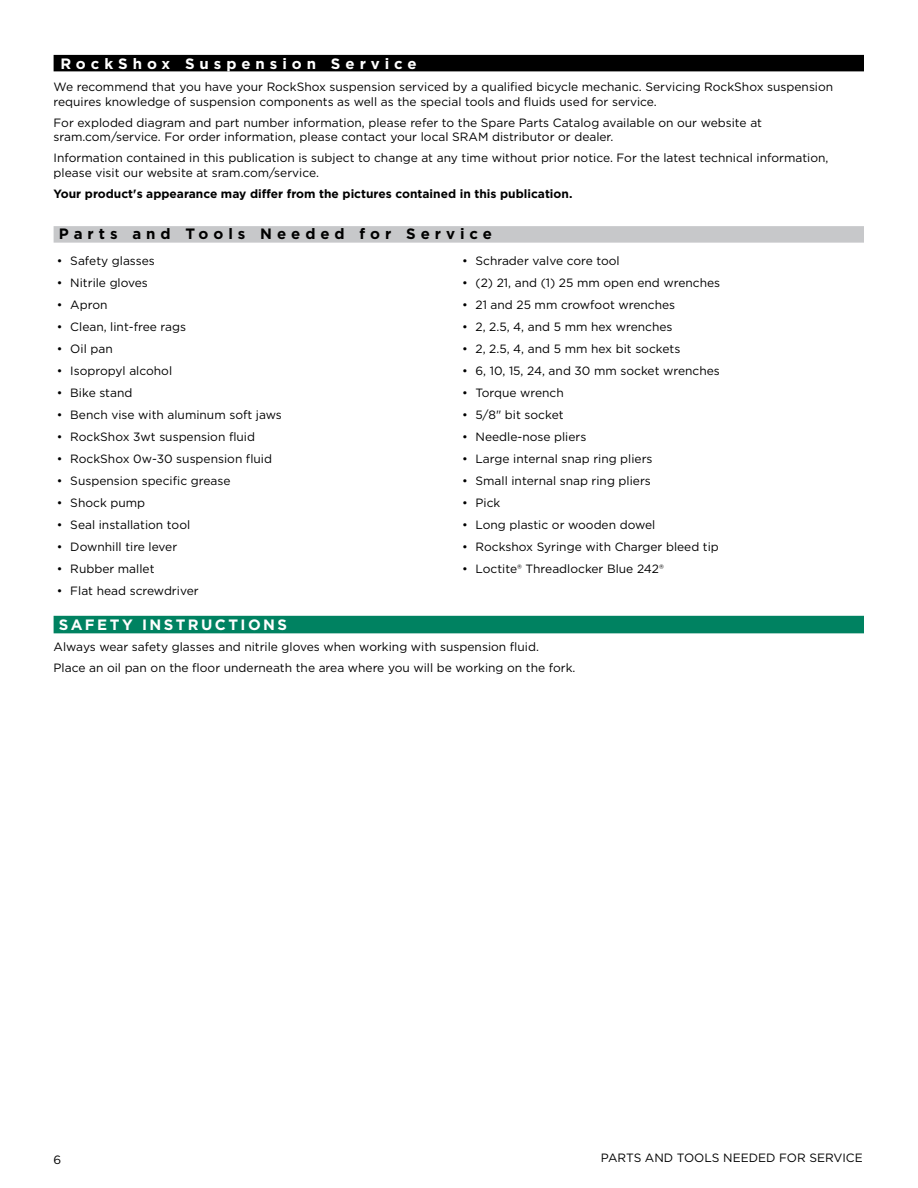
<style>
.page{position:relative;width:918px;height:1188px;background:#fff}
.page>*{position:absolute;margin:0;border:0;box-sizing:border-box;transform-origin:0 0}
.t1{font:700 15px "Gotham";letter-spacing:.33em;color:#000}
.t2{font:700 15px "Gotham";letter-spacing:.33em;color:#fff}
.t3{font:700 15px "Gotham";letter-spacing:.165em;color:#fff}
.t4{font:12px/14.4px "Gotham";color:#000}
.t5{font:700 12px "Gotham";color:#000}
</style>
<div class="page">
<div style="left:54px;top:55px;width:810px;height:16px;background:#000"></div>
<div style="left:54px;top:226px;width:810px;height:17px;background:#c7c8ca"></div>
<div style="left:54px;top:616px;width:810px;height:17px;background:#008261"></div>
<p class="t2" style="left:60px;top:54px;width:358px">RockShox Suspension Service</p>
<p class="t4" style="left:54px;top:79px;width:781px">We recommend that you have your RockShox suspension serviced by a qualified bicycle mechanic. Servicing RockShox suspension requires knowledge of suspension components as well as the special tools and fluids used for service.</p>
<p class="t4" style="left:54px;top:115px;width:710px">For exploded diagram and part number information, please refer to the Spare Parts Catalog available on our website at sram.com/service. For order information, please contact your local SRAM distributor or dealer.</p>
<p class="t4" style="left:54px;top:151px;width:776px">Information contained in this publication is subject to change at any time without prior notice. For the latest technical information, please visit our website at sram.com/service.</p>
<p class="t5" style="left:54px;top:186px;width:520px">Your product's appearance may differ from the pictures contained in this publication.</p>
<p class="t1" style="left:59px;top:224px;width:434px">Parts and Tools N eeded for Service</p>
<p class="t4" style="left:57px;top:254px;width:100px">• Safety glasses</p>
<p class="t4" style="left:57px;top:276px;width:93px">• Nitrile gloves</p>
<p class="t4" style="left:57px;top:298px;width:52px">• Apron</p>
<p class="t4" style="left:57px;top:320px;width:131px">• Clean, lint-free rags</p>
<p class="t4" style="left:57px;top:342px;width:57px">• Oil pan</p>
<p class="t4" style="left:57px;top:364px;width:117px">• Isopropyl alcohol</p>
<p class="t4" style="left:57px;top:386px;width:77px">• Bike stand</p>
<p class="t4" style="left:57px;top:408px;width:227px">• Bench vise with aluminum soft jaws</p>
<p class="t4" style="left:57px;top:430px;width:200px">• RockShox 3wt suspension fluid</p>
<p class="t4" style="left:57px;top:452px;width:217px">• RockShox 0w-30 suspension fluid</p>
<p class="t4" style="left:57px;top:474px;width:175px">• Suspension specific grease</p>
<p class="t4" style="left:57px;top:496px;width:90px">• Shock pump</p>
<p class="t4" style="left:57px;top:518px;width:135px">• Seal installation tool</p>
<p class="t4" style="left:57px;top:540px;width:122px">• Downhill tire lever</p>
<p class="t4" style="left:57px;top:562px;width:99px">• Rubber mallet</p>
<p class="t4" style="left:57px;top:584px;width:143px">• Flat head screwdriver</p>
<p class="t4" style="left:462px;top:254px;width:159px">• Schrader valve core tool</p>
<p class="t4" style="left:462px;top:276px;width:260px">• (2) 21, and (1) 25 mm open end wrenches</p>
<p class="t4" style="left:462px;top:298px;width:215px">• 21 and 25 mm crowfoot wrenches</p>
<p class="t4" style="left:462px;top:320px;width:212px">• 2, 2.5, 4, and 5 mm hex wrenches</p>
<p class="t4" style="left:462px;top:342px;width:220px">• 2, 2.5, 4, and 5 mm hex bit sockets</p>
<p class="t4" style="left:462px;top:364px;width:259px">• 6, 10, 15, 24, and 30 mm socket wrenches</p>
<p class="t4" style="left:462px;top:386px;width:103px">• Torque wrench</p>
<p class="t4" style="left:462px;top:408px;width:103px">• 5/8" bit socket</p>
<p class="t4" style="left:462px;top:430px;width:126px">• Needle-nose pliers</p>
<p class="t4" style="left:462px;top:452px;width:192px">• Large internal snap ring pliers</p>
<p class="t4" style="left:462px;top:474px;width:190px">• Small internal snap ring pliers</p>
<p class="t4" style="left:462px;top:496px;width:40px">• Pick</p>
<p class="t4" style="left:462px;top:518px;width:195px">• Long plastic or wooden dowel</p>
<p class="t4" style="left:462px;top:540px;width:258px">• Rockshox Syringe with Charger bleed tip</p>
<p class="t4" style="left:462px;top:562px;width:203px">• Loctite® Threadlocker Blue 242®</p>
<p class="t3" style="left:59px;top:615px;width:57px">safety</p>
<p class="t3" style="left:142px;top:615px;width:40px">instr</p>
<p class="t3" style="left:201px;top:615px;width:20px">uct</p>
<p class="t3" style="left:241px;top:615px;width:48px">ions</p>
<p class="t4" style="left:54px;top:636px;width:523px;line-height:21.1px">Always wear safety glasses and nitrile gloves when working with suspension fluid.<br>Place an oil pan on the floor underneath the area where you will be working on the fork.</p>
<p class="t4" style="left:54px;top:1152px;width:9px">6</p>
<p class="t4" style="left:601px;top:1150px;width:13px">Parts</p>
<p class="t4" style="left:645px;top:1150px;width:11px">and</p>
<p class="t4" style="left:677px;top:1150px;width:17px">Tools</p>
<p class="t4" style="left:723px;top:1150px;width:19px">Needed</p>
<p class="t4" style="left:779px;top:1150px;width:47px">for Service</p>
</div>
